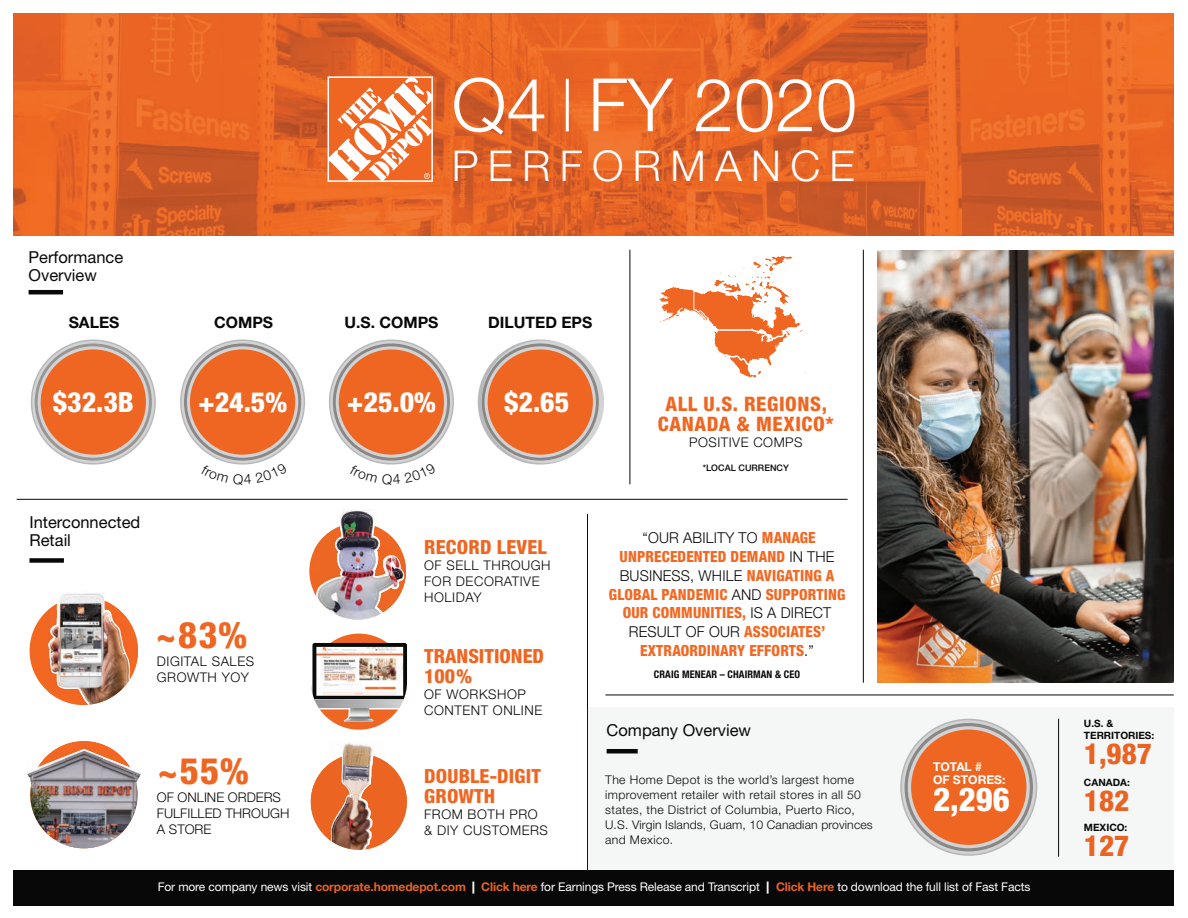
<style>
.page{position:relative;width:1188px;height:918px;background:#fff}
.page>*{position:absolute;margin:0;border:0;box-sizing:border-box;transform-origin:0 0}
.t1{font:300 73.65px "Helvetica Neue LT Std";color:#fff}
.t2{font:300 42.45px "Helvetica Neue LT Std";letter-spacing:.22em;color:#fff}
.t3{font:800 condensed 36.6px "Helvetica Neue LT Std";color:#ef6622}
.t4{font:800 condensed 32.85px "Helvetica Neue LT Std";color:#fff}
.t5{font:800 condensed 29.1px "Helvetica Neue LT Std";color:#ea6323}
.t6{font:800 condensed 27.9px "Helvetica Neue LT Std";color:#fff}
.t7{font:800 condensed 26.7px "Helvetica Neue LT Std";color:#fff}
.t8{font:800 condensed 19.95px/20px "Helvetica Neue LT Std";letter-spacing:.03em;color:#ef6622;text-align:center}
.t9{font:800 condensed 19.5px/20px "Helvetica Neue LT Std";letter-spacing:.01em;color:#ef6622}
.t10{font:16.5px/18.3px "Helvetica Neue LT Std";color:#070807}
.t11{font:700 15.75px "Helvetica Neue LT Std";color:#070807}
.t12{font:800 condensed 15.3px/18.8px "Helvetica Neue LT Std";letter-spacing:.01em;color:#f36721;text-align:center}
.t13{font:300 15px "Helvetica Neue LT Std";letter-spacing:.01em;color:#070807}
.t14{font:300 13.35px/16px "Helvetica Neue LT Std";letter-spacing:.04em;color:#070807}
.t15{font:300 13.35px/16px "Helvetica Neue LT Std";color:#070807}
.t16{font:700 12.15px/12.8px "Helvetica Neue LT Std";color:#fff}
.t17{font:300 12px/15px "Helvetica Neue LT Std";letter-spacing:.03em;color:#070807}
.t18{font:12px "Helvetica Neue LT Std";letter-spacing:-.01em;color:#fff}
.t19{font:700 condensed 10.5px "Helvetica Neue LT Std";letter-spacing:.01em;color:#070807}
.t20{font:700 10.05px/11.7px "Helvetica Neue LT Std";color:#070807}
.t21{font:500 9px "Helvetica Neue LT Std";letter-spacing:.005em;color:#070807}
.s1{font-weight:800;font-stretch:condensed;font-size:15.3px;color:#f36721}
.s2{font-weight:300;font-stretch:normal;font-size:15px;color:#070807}
.s3{font-weight:700;color:#ea6323}
.s4{font-weight:800}
.s5{font-weight:700;color:#ea6423}
</style>
<div class="page">
<hr style="left:29px;top:290px;width:34px;height:4px;background:#070807">
<div style="left:14px;top:870px;width:1160px;height:35px;background:#070807"></div>
<svg style="left:309px;top:523px;width:97px;height:97px"></svg>
<img style="left:878px;top:251px;width:296px;height:431px">
<div style="left:311px;top:754px;width:96px;height:96px;background:#ef6622;border-radius:50%"></div>
<img style="left:14px;top:14px;width:1160px;height:222px">
<div style="left:29px;top:558px;width:35px;height:5px;background:#070807"></div>
<hr style="left:566px;top:79px;width:3px;height:52px;background:#fff">
<hr style="left:17px;top:499px;width:831px;height:1px;background:#070807">
<hr style="left:587px;top:514px;width:1px;height:357px;background:#070807">
<hr style="left:630px;top:250px;width:1px;height:234px;background:#070807">
<hr style="left:863px;top:250px;width:1px;height:433px;background:#070807">
<svg style="left:31px;top:340px;width:125px;height:125px"></svg>
<div style="left:32px;top:341px;width:122px;height:122px;background:#d3d3d3;border-radius:50%"></div>
<svg style="left:35px;top:343px;width:117px;height:118px"></svg>
<svg style="left:38px;top:346px;width:111px;height:112px"></svg>
<div style="left:41px;top:349px;width:105px;height:106px;background:#ef6622;border-radius:50%"></div>
<svg style="left:180px;top:340px;width:125px;height:125px"></svg>
<div style="left:182px;top:341px;width:122px;height:122px;background:#d3d3d3;border-radius:50%"></div>
<svg style="left:184px;top:343px;width:117px;height:118px"></svg>
<svg style="left:187px;top:346px;width:111px;height:112px"></svg>
<div style="left:190px;top:349px;width:105px;height:106px;background:#ef6622;border-radius:50%"></div>
<svg style="left:329px;top:340px;width:125px;height:125px"></svg>
<div style="left:330px;top:341px;width:123px;height:122px;background:#d3d3d3;border-radius:50%"></div>
<svg style="left:333px;top:343px;width:117px;height:118px"></svg>
<svg style="left:336px;top:346px;width:111px;height:112px"></svg>
<div style="left:339px;top:349px;width:105px;height:106px;background:#ef6622;border-radius:50%"></div>
<svg style="left:478px;top:340px;width:125px;height:125px"></svg>
<div style="left:481px;top:341px;width:123px;height:122px;background:#d3d3d3;border-radius:50%"></div>
<svg style="left:482px;top:343px;width:117px;height:118px"></svg>
<svg style="left:485px;top:346px;width:111px;height:112px"></svg>
<div style="left:488px;top:349px;width:105px;height:106px;background:#ef6622;border-radius:50%"></div>
<div style="left:606px;top:718px;width:454px;height:139px;background:#f5f7f7"></div>
<hr style="left:588px;top:707px;width:1px;height:163px;background:#151414">
<hr style="left:607px;top:749px;width:31px;height:4px;background:#070807">
<hr style="left:1058px;top:719px;width:1px;height:138px;background:#070807">
<svg style="left:900px;top:719px;width:137px;height:137px"></svg>
<svg style="left:902px;top:720px;width:134px;height:134px"></svg>
<svg style="left:905px;top:723px;width:128px;height:128px"></svg>
<svg style="left:908px;top:726px;width:122px;height:122px"></svg>
<div style="left:911px;top:730px;width:115px;height:115px;background:#ef6622;border-radius:50%"></div>
<svg style="left:328px;top:76px;width:105px;height:106px"></svg>
<svg style="left:659px;top:256px;width:147px;height:122px"></svg>
<hr style="left:605px;top:695px;width:569px;height:1px;background:#070807">
<svg style="left:30px;top:741px;width:108px;height:107px"></svg>
<img style="left:66px;top:800px;width:36px;height:48px">
<img style="left:102px;top:800px;width:36px;height:15px">
<img style="left:34px;top:815px;width:32px;height:30px">
<img style="left:102px;top:815px;width:31px;height:30px">
<svg style="left:30px;top:767px;width:108px;height:33px"></svg>
<img style="left:66px;top:773px;width:36px;height:6px">
<img style="left:30px;top:767px;width:36px;height:28px">
<img style="left:102px;top:767px;width:36px;height:28px">
<img style="left:46px;top:741px;width:76px;height:26px">
<img style="left:26px;top:757px;width:38px;height:30px">
<img style="left:64px;top:749px;width:39px;height:12px">
<img style="left:103px;top:757px;width:38px;height:27px">
<div style="left:30px;top:597px;width:108px;height:108px;background:#f36821;border-radius:50%"></div>
<img style="left:48px;top:593px;width:90px;height:112px">
<div style="left:311px;top:634px;width:96px;height:96px;background:#ef6622;border-radius:50%"></div>
<img style="left:311px;top:643px;width:96px;height:79px">
<img style="left:374px;top:812px;width:32px;height:36px">
<svg style="left:324px;top:764px;width:50px;height:86px"></svg>
<img style="left:329px;top:756px;width:47px;height:38px">
<img style="left:374px;top:757px;width:10px;height:37px">
<img style="left:342px;top:743px;width:32px;height:51px">
<img style="left:316px;top:509px;width:88px;height:111px">
<svg style="left:229px;top:463px;width:27px;height:2px"></svg>
<svg style="left:378px;top:463px;width:27px;height:2px"></svg>
<h1 class="t1" style="left:452px;top:60px;width:407px">Q4 FY 2020</h1>
<h2 class="t2" style="left:452px;top:140px;width:405px">PERFORMANCE</h2>
<h3 class="t10" style="left:29px;top:247px;width:96px">Performance<br>Overview</h3>
<h3 class="t11" style="left:69px;top:312px;width:52px">SALES</h3>
<h3 class="t11" style="left:214px;top:312px;width:60px">COMPS</h3>
<h3 class="t11" style="left:344px;top:312px;width:95px">U.S. COMPS</h3>
<h3 class="t11" style="left:488px;top:312px;width:106px">DILUTED EPS</h3>
<h3 class="t6" style="left:53px;top:385px;width:83px">$32.3B</h3>
<h3 class="t7" style="left:58px;top:386px;width:73px">+7.5%</h3>
<h3 class="t6" style="left:198px;top:385px;width:91px">+24.5%</h3>
<h3 class="t7" style="left:207px;top:386px;width:73px">+7.5%</h3>
<h3 class="t6" style="left:347px;top:385px;width:91px">+25.0%</h3>
<h3 class="t6" style="left:504px;top:385px;width:67px">$2.65</h3>
<h3 class="t8" style="left:658px;top:393px;width:177px">ALL U.S. REGIONS,<br>CANADA &amp; MEXICO*</h3>
<p class="t14" style="left:689px;top:434px;width:115px">POSITIVE COMPS</p>
<p class="t21" style="left:703px;top:462px;width:88px">*LOCAL CURRENCY</p>
<h3 class="t10" style="left:29px;top:512px;width:112px">Interconnected<br>Retail</h3>
<h3 class="t9" style="left:424px;top:537px;width:124px">RECORD LEVEL</h3>
<p class="t14" style="left:424px;top:557px;width:128px">OF SELL THROUGH<br>FOR DECORATIVE<br>HOLIDAY</p>
<h3 class="t3" style="left:155px;top:612px;width:93px">~83%</h3>
<p class="t14" style="left:157px;top:653px;width:99px">DIGITAL SALES<br>GROWTH YOY</p>
<h3 class="t9" style="left:424px;top:645px;width:121px">TRANSITIONED<br>100%</h3>
<p class="t14" style="left:424px;top:686px;width:120px">OF WORKSHOP<br>CONTENT ONLINE</p>
<h3 class="t3" style="left:157px;top:748px;width:93px">~55%</h3>
<p class="t15" style="left:157px;top:789px;width:134px">OF ONLINE ORDERS<br>FULFILLED THROUGH<br>A STORE</p>
<h3 class="t9" style="left:424px;top:766px;width:118px">DOUBLE-DIGIT<br>GROWTH</h3>
<p class="t14" style="left:424px;top:806px;width:125px">FROM BOTH PRO &amp; DIY CUSTOMERS</p>
<p class="t13" style="left:643px;top:529px;width:175px">“OUR ABILITY TO <span class="s1">MANAGE</span></p>
<p class="t12" style="left:620px;top:547px;width:216px">UNPRECEDENTED DEMAND <span class="s2">IN THE</span></p>
<p class="t13" style="left:620px;top:566px;width:216px">BUSINESS, WHILE <span class="s1">NAVIGATING A</span></p>
<p class="t12" style="left:609px;top:584px;width:238px">GLOBAL PANDEMIC <span class="s2">AND</span> SUPPORTING<br>OUR COMMUNITIES, <span class="s2">IS A DIRECT</span></p>
<p class="t13" style="left:629px;top:623px;width:198px">RESULT OF OUR <span class="s1">ASSOCIATES’</span></p>
<p class="t12" style="left:640px;top:641px;width:175px">EXTRAORDINARY EFFORTS<span class="s2">.”</span></p>
<p class="t19" style="left:654px;top:668px;width:148px">CRAIG MENEAR – CHAIRMAN &amp; CEO</p>
<h3 class="t10" style="left:607px;top:721px;width:146px">Company Overview</h3>
<p class="t17" style="left:605px;top:772px;width:269px">The Home Depot is the world’s largest home improvement retailer with retail stores in all 50 states, the District of Columbia, Puerto Rico, U.S. Virgin Islands, Guam, 10 Canadian provinces and Mexico.</p>
<p class="t16" style="left:933px;top:760px;width:74px">TOTAL #<br>OF STORES:</p>
<h3 class="t4" style="left:933px;top:779px;width:78px">2,296</h3>
<p class="t18" style="left:158px;top:880px;width:874px">For more company news visit <span class="s3">corporate.homedepot.com</span> <span class="s4">|</span> <span class="s5">Click here</span> for Earnings Press Release and Transcript <span class="s4">|</span> <span class="s3">Click Here</span> to download the full list of Fast Facts</p>
<p class="t20" style="left:1084px;top:717px;width:72px">U.S. &amp;<br>TERRITORIES:</p>
<h3 class="t5" style="left:1084px;top:736px;width:69px">1,987</h3>
<p class="t20" style="left:1084px;top:776px;width:47px">CANADA:</p>
<h3 class="t5" style="left:1084px;top:783px;width:47px">182</h3>
<p class="t20" style="left:1084px;top:821px;width:45px">MEXICO:</p>
<h3 class="t5" style="left:1084px;top:827px;width:47px">127</h3>
</div>
